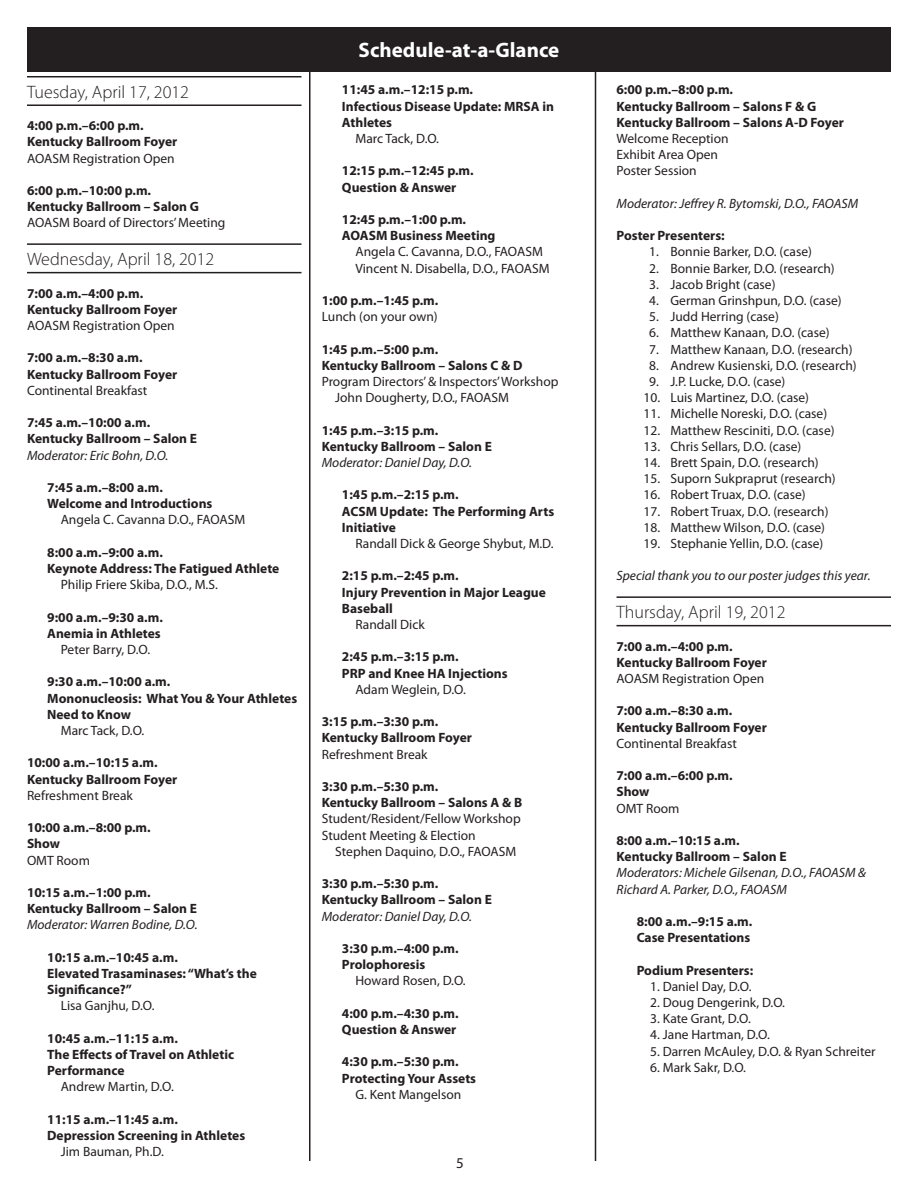
<style>
.page{position:relative;width:918px;height:1188px;background:#fff}
.page>*{position:absolute;margin:0;border:0;box-sizing:border-box;transform-origin:0 0}
.t1{font:700 21px "Myriad Pro";color:#fff}
.t2{font:300 18px "Myriad Pro";color:#231f20}
.t3{font:15px "Myriad Pro";color:#231f20}
.t4{font:700 13.5px/16.2px "Myriad Pro";color:#231f20}
.t5{font:13.5px/16.2px "Myriad Pro";color:#231f20}
.t6{font:italic 13.5px/16.2px "Myriad Pro";color:#231f20}
</style>
<div class="page">
<div style="left:27px;top:27px;width:864px;height:44px;background:#231f20"></div>
<hr style="left:27px;top:76px;width:275px;height:1px;background:#231f20">
<hr style="left:27px;top:104px;width:275px;height:2px;background:#231f20">
<hr style="left:27px;top:243px;width:275px;height:2px;background:#231f20">
<hr style="left:27px;top:272px;width:275px;height:1px;background:#231f20">
<hr style="left:616px;top:596px;width:275px;height:2px;background:#231f20">
<hr style="left:616px;top:625px;width:275px;height:1px;background:#231f20">
<hr style="left:309px;top:71px;width:1px;height:1090px;background:#231f20">
<hr style="left:595px;top:71px;width:1px;height:1090px;background:#231f20">
<h2 class="t2" style="left:27px;top:82px;width:164px">Tuesday, April 17, 2012</h2>
<p class="t4" style="left:27px;top:117px;width:152px">4:00 p.m.–6:00 p.m.<br>Kentucky Ballroom Foyer</p>
<p class="t5" style="left:27px;top:150px;width:149px">AOASM Registration Open</p>
<p class="t4" style="left:27px;top:182px;width:174px">6:00 p.m.–10:00 p.m.<br>Kentucky Ballroom – Salon G</p>
<p class="t5" style="left:27px;top:215px;width:200px">AOASM Board of Directors’ Meeting</p>
<h2 class="t2" style="left:27px;top:249px;width:189px">Wednesday, April 18, 2012</h2>
<p class="t4" style="left:27px;top:284px;width:152px">7:00 a.m.–4:00 p.m.<br>Kentucky Ballroom Foyer</p>
<p class="t5" style="left:27px;top:317px;width:149px">AOASM Registration Open</p>
<p class="t4" style="left:27px;top:349px;width:152px">7:00 a.m.–8:30 a.m.<br>Kentucky Ballroom Foyer</p>
<p class="t5" style="left:27px;top:382px;width:122px">Continental Breakfast</p>
<p class="t4" style="left:27px;top:414px;width:172px">7:45 a.m.–10:00 a.m.<br>Kentucky Ballroom – Salon E</p>
<p class="t6" style="left:27px;top:447px;width:143px">Moderator: Eric Bohn, D.O.</p>
<p class="t4" style="left:47px;top:479px;width:167px">7:45 a.m.–8:00 a.m.<br>Welcome and Introductions</p>
<p class="t5" style="left:61px;top:512px;width:186px">Angela C. Cavanna D.O., FAOASM</p>
<p class="t4" style="left:47px;top:544px;width:234px">8:00 a.m.–9:00 a.m.<br>Keynote Address: The Fatigued Athlete</p>
<p class="t5" style="left:61px;top:576px;width:159px">Philip Friere Skiba, D.O., M.S.</p>
<p class="t4" style="left:47px;top:608px;width:117px">9:00 a.m.–9:30 a.m.<br>Anemia in Athletes</p>
<p class="t5" style="left:61px;top:641px;width:91px">Peter Barry, D.O.</p>
<p class="t4" style="left:47px;top:673px;width:252px">9:30 a.m.–10:00 a.m.<br>Mononucleosis: What You &amp; Your Athletes<br>Need to Know</p>
<p class="t5" style="left:61px;top:722px;width:85px">Marc Tack, D.O.</p>
<p class="t4" style="left:27px;top:754px;width:152px">10:00 a.m.–10:15 a.m.<br>Kentucky Ballroom Foyer</p>
<p class="t5" style="left:27px;top:787px;width:107px">Refreshment Break</p>
<p class="t4" style="left:27px;top:819px;width:125px">10:00 a.m.–8:00 p.m.<br>Show</p>
<p class="t5" style="left:27px;top:852px;width:64px">OMT Room</p>
<p class="t4" style="left:27px;top:884px;width:172px">10:15 a.m.–1:00 p.m.<br>Kentucky Ballroom – Salon E</p>
<p class="t6" style="left:27px;top:916px;width:172px">Moderator: Warren Bodine, D.O.</p>
<p class="t4" style="left:47px;top:949px;width:211px">10:15 a.m.–10:45 a.m.<br>Elevated Trasaminases: “What’s the<br>Significance?”</p>
<p class="t5" style="left:61px;top:998px;width:95px">Lisa Ganjhu, D.O.</p>
<p class="t4" style="left:47px;top:1030px;width:188px">10:45 a.m.–11:15 a.m.<br>The Effects of Travel on Athletic<br>Performance</p>
<p class="t5" style="left:61px;top:1079px;width:115px">Andrew Martin, D.O.</p>
<p class="t4" style="left:47px;top:1111px;width:199px">11:15 a.m.–11:45 a.m.<br>Depression Screening in Athletes</p>
<p class="t5" style="left:61px;top:1143px;width:105px">Jim Bauman, Ph.D.</p>
<h1 class="t1" style="left:359px;top:36px;width:202px">Schedule-at-a-Glance</h1>
<p class="t4" style="left:342px;top:81px;width:214px">11:45 a.m.–12:15 p.m.<br>Infectious Disease Update: MRSA in<br>Athletes</p>
<p class="t5" style="left:355px;top:130px;width:85px">Marc Tack, D.O.</p>
<p class="t4" style="left:342px;top:162px;width:133px">12:15 p.m.–12:45 p.m.<br>Question &amp; Answer</p>
<p class="t4" style="left:342px;top:211px;width:155px">12:45 p.m.–1:00 p.m.<br>AOASM Business Meeting</p>
<p class="t5" style="left:355px;top:244px;width:196px">Angela C. Cavanna, D.O., FAOASM<br>Vincent N. Disabella, D.O., FAOASM</p>
<p class="t4" style="left:322px;top:292px;width:118px">1:00 p.m.–1:45 p.m.</p>
<p class="t5" style="left:322px;top:308px;width:118px">Lunch (on your own)</p>
<p class="t4" style="left:322px;top:340px;width:202px">1:45 p.m.–5:00 p.m.<br>Kentucky Ballroom – Salons C &amp; D</p>
<p class="t5" style="left:335px;top:373px;width:225px;text-indent:-14px">Program Directors’ &amp; Inspectors’ Workshop<br>John Dougherty, D.O., FAOASM</p>
<p class="t4" style="left:322px;top:421px;width:172px">1:45 p.m.–3:15 p.m.<br>Kentucky Ballroom – Salon E</p>
<p class="t6" style="left:322px;top:454px;width:152px">Moderator: Daniel Day, D.O.</p>
<p class="t4" style="left:342px;top:486px;width:214px">1:45 p.m.–2:15 p.m.<br>ACSM Update: The Performing Arts<br>Initiative</p>
<p class="t5" style="left:355px;top:535px;width:200px">Randall Dick &amp; George Shybut, M.D.</p>
<p class="t4" style="left:342px;top:567px;width:205px">2:15 p.m.–2:45 p.m.<br>Injury Prevention in Major League<br>Baseball</p>
<p class="t5" style="left:355px;top:616px;width:71px">Randall Dick</p>
<p class="t4" style="left:342px;top:648px;width:167px">2:45 p.m.–3:15 p.m.<br>PRP and Knee HA Injections</p>
<p class="t5" style="left:355px;top:681px;width:112px">Adam Weglein, D.O.</p>
<p class="t4" style="left:322px;top:713px;width:152px">3:15 p.m.–3:30 p.m.<br>Kentucky Ballroom Foyer</p>
<p class="t5" style="left:322px;top:746px;width:107px">Refreshment Break</p>
<p class="t4" style="left:322px;top:778px;width:202px">3:30 p.m.–5:30 p.m.<br>Kentucky Ballroom – Salons A &amp; B</p>
<p class="t5" style="left:322px;top:811px;width:200px">Student/Resident/Fellow Workshop<br>Student Meeting &amp; Election</p>
<p class="t5" style="left:335px;top:843px;width:183px">Stephen Daquino, D.O., FAOASM</p>
<p class="t4" style="left:322px;top:875px;width:172px">3:30 p.m.–5:30 p.m.<br>Kentucky Ballroom – Salon E</p>
<p class="t6" style="left:322px;top:908px;width:152px">Moderator: Daniel Day, D.O.</p>
<p class="t4" style="left:342px;top:940px;width:118px">3:30 p.m.–4:00 p.m.<br>Prolophoresis</p>
<p class="t5" style="left:355px;top:973px;width:112px">Howard Rosen, D.O.</p>
<p class="t4" style="left:342px;top:1005px;width:118px">4:00 p.m.–4:30 p.m.<br>Question &amp; Answer</p>
<p class="t4" style="left:342px;top:1053px;width:136px">4:30 p.m.–5:30 p.m.<br>Protecting Your Assets</p>
<p class="t5" style="left:355px;top:1086px;width:107px">G. Kent Mangelson</p>
<p class="t3" style="left:456px;top:1153px;width:9px">5</p>
<p class="t4" style="left:616px;top:81px;width:229px">6:00 p.m.–8:00 p.m.<br>Kentucky Ballroom – Salons F &amp; G<br>Kentucky Ballroom – Salons A-D Foyer</p>
<p class="t5" style="left:616px;top:130px;width:114px">Welcome Reception<br>Exhibit Area Open<br>Poster Session</p>
<p class="t6" style="left:616px;top:195px;width:243px">Moderator: Jeffrey R. Bytomski, D.O., FAOASM</p>
<p class="t4" style="left:616px;top:227px;width:110px">Poster Presenters:</p>
<p class="t5" style="left:649px;top:244px;width:164px">1. Bonnie Barker, D.O. (case)</p>
<p class="t5" style="left:649px;top:260px;width:187px">2. Bonnie Barker, D.O. (research)</p>
<p class="t5" style="left:649px;top:276px;width:128px">3. Jacob Bright (case)</p>
<p class="t5" style="left:649px;top:292px;width:194px">4. German Grinshpun, D.O. (case)</p>
<p class="t5" style="left:649px;top:308px;width:131px">5. Judd Herring (case)</p>
<p class="t5" style="left:649px;top:325px;width:182px">6. Matthew Kanaan, D.O. (case)</p>
<p class="t5" style="left:649px;top:341px;width:205px">7. Matthew Kanaan, D.O. (research)</p>
<p class="t5" style="left:649px;top:357px;width:209px">8. Andrew Kusienski, D.O. (research)</p>
<p class="t5" style="left:649px;top:373px;width:138px">9. J.P. Lucke, D.O. (case)</p>
<p class="t5" style="left:644px;top:389px;width:167px">10. Luis Martinez, D.O. (case)</p>
<p class="t5" style="left:644px;top:406px;width:185px">11. Michelle Noreski, D.O. (case)</p>
<p class="t5" style="left:644px;top:422px;width:193px">12. Matthew Resciniti, D.O. (case)</p>
<p class="t5" style="left:644px;top:438px;width:159px">13. Chris Sellars, D.O. (case)</p>
<p class="t5" style="left:644px;top:454px;width:177px">14. Brett Spain, D.O. (research)</p>
<p class="t5" style="left:644px;top:470px;width:194px">15. Suporn Sukpraprut (research)</p>
<p class="t5" style="left:644px;top:487px;width:164px">16. Robert Truax, D.O. (case)</p>
<p class="t5" style="left:644px;top:503px;width:187px">17. Robert Truax, D.O. (research)</p>
<p class="t5" style="left:644px;top:519px;width:183px">18. Matthew Wilson, D.O. (case)</p>
<p class="t5" style="left:644px;top:535px;width:181px">19. Stephanie Yellin, D.O. (case)</p>
<p class="t6" style="left:616px;top:568px;width:256px">Special thank you to our poster judges this year.</p>
<h2 class="t2" style="left:616px;top:602px;width:170px">Thursday, April 19, 2012</h2>
<p class="t4" style="left:616px;top:637px;width:152px">7:00 a.m.–4:00 p.m.<br>Kentucky Ballroom Foyer</p>
<p class="t5" style="left:616px;top:670px;width:149px">AOASM Registration Open</p>
<p class="t4" style="left:616px;top:702px;width:152px">7:00 a.m.–8:30 a.m.<br>Kentucky Ballroom Foyer</p>
<p class="t5" style="left:616px;top:735px;width:122px">Continental Breakfast</p>
<p class="t4" style="left:616px;top:767px;width:118px">7:00 a.m.–6:00 p.m.<br>Show</p>
<p class="t5" style="left:616px;top:800px;width:64px">OMT Room</p>
<p class="t4" style="left:616px;top:832px;width:172px">8:00 a.m.–10:15 a.m.<br>Kentucky Ballroom – Salon E</p>
<p class="t6" style="left:616px;top:865px;width:251px">Moderators: Michele Gilsenan, D.O., FAOASM &amp;<br>Richard A. Parker, D.O., FAOASM</p>
<p class="t4" style="left:637px;top:913px;width:117px">8:00 a.m.–9:15 a.m.<br>Case Presentations</p>
<p class="t4" style="left:637px;top:961px;width:118px">Podium Presenters:</p>
<p class="t5" style="left:650px;top:978px;width:103px">1. Daniel Day, D.O.</p>
<p class="t5" style="left:650px;top:994px;width:136px">2. Doug Dengerink, D.O.</p>
<p class="t5" style="left:650px;top:1010px;width:102px">3. Kate Grant, D.O.</p>
<p class="t5" style="left:650px;top:1027px;width:121px">4. Jane Hartman, D.O.</p>
<p class="t5" style="left:650px;top:1043px;width:227px">5. Darren McAuley, D.O. &amp; Ryan Schreiter</p>
<p class="t5" style="left:650px;top:1059px;width:97px">6. Mark Sakr, D.O.</p>
</div>
